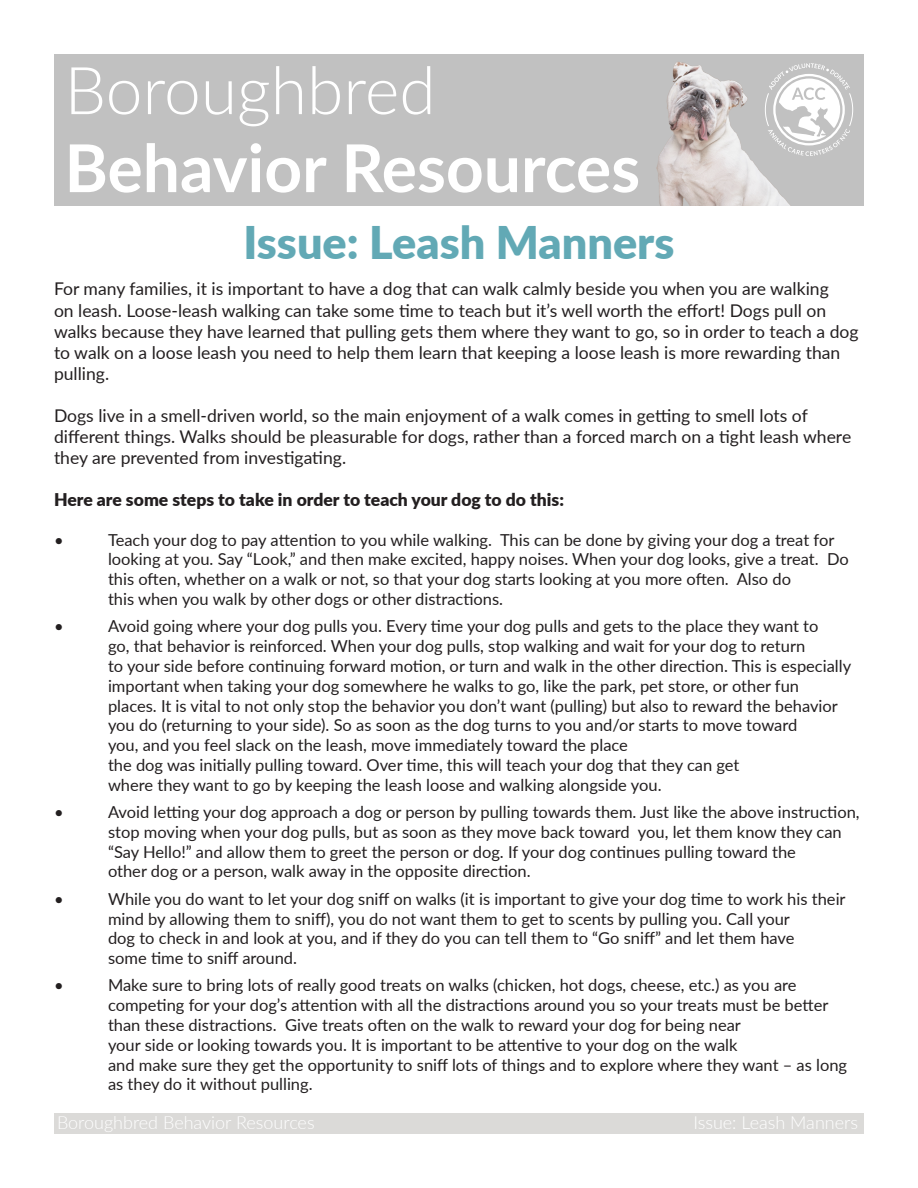
<style>
.page{position:relative;width:918px;height:1188px;background:#fff}
.page>*{position:absolute;margin:0;border:0;box-sizing:border-box;transform-origin:0 0}
.t1{font:700 66px "Lato";color:#fff}
.t2{font:300 66px "Lato";color:#fff}
.t3{font:900 45px "Lato";color:#62a9b5}
.t4{font:300 18px "Lato";color:#fff}
.t5{font:17.55px/21px "Lato";color:#231f20}
.t6{font:900 17.55px "Lato";color:#231f20}
.t7{font:16.5px/19.8px "Lato";color:#231f20}
</style>
<div class="page">
<div style="left:54px;top:54px;width:810px;height:151px;background:#c1c1c1"></div>
<img style="left:657px;top:62px;width:133px;height:143px">
<svg style="left:765px;top:63px;width:88px;height:93px"></svg>
<div style="left:54px;top:1113px;width:810px;height:21px;background:#dbdad8"></div>
<p class="t2" style="left:64px;top:45px;width:373px">Boroughbred</p>
<p class="t1" style="left:64px;top:120px;width:577px">Behavior Resources</p>
<p class="t3" style="left:243px;top:209px;width:433px">Issue: Leash Manners</p>
<p class="t5" style="left:54px;top:278px;width:806px">For many families, it is important to have a dog that can walk calmly beside you when you are walking<br>on leash. Loose-leash walking can take some time to teach but it’s well worth the effort! Dogs pull on walks because they have learned that pulling gets them where they want to go, so in order to teach a dog to walk on a loose leash you need to help them learn that keeping a loose leash is more rewarding than pulling.</p>
<p class="t5" style="left:54px;top:404px;width:799px">Dogs live in a smell-driven world, so the main enjoyment of a walk comes in getting to smell lots of different things. Walks should be pleasurable for dogs, rather than a forced march on a tight leash where they are prevented from investigating.</p>
<p class="t6" style="left:54px;top:486px;width:512px">Here are some steps to take in order to teach your dog to do this:</p>
<p class="t7" style="left:54px;top:529px;width:11px">•</p>
<p class="t7" style="left:108px;top:529px;width:742px">Teach your dog to pay attention to you while walking. This can be done by giving your dog a treat for looking at you. Say “Look,” and then make excited, happy noises. When your dog looks, give a treat. Do this often, whether on a walk or not, so that your dog starts looking at you more often. Also do<br>this when you walk by other dogs or other distractions.</p>
<p class="t7" style="left:54px;top:616px;width:11px">•</p>
<p class="t7" style="left:108px;top:616px;width:745px">Avoid going where your dog pulls you. Every time your dog pulls and gets to the place they want to<br>go, that behavior is reinforced. When your dog pulls, stop walking and wait for your dog to return<br>to your side before continuing forward motion, or turn and walk in the other direction. This is especially important when taking your dog somewhere he walks to go, like the park, pet store, or other fun places. It is vital to not only stop the behavior you don’t want (pulling) but also to reward the behavior you do (returning to your side). So as soon as the dog turns to you and/or starts to move toward<br>you, and you feel slack on the leash, move immediately toward the place<br>the dog was initially pulling toward. Over time, this will teach your dog that they can get<br>where they want to go by keeping the leash loose and walking alongside you.</p>
<p class="t7" style="left:54px;top:801px;width:11px">•</p>
<p class="t7" style="left:108px;top:801px;width:753px">Avoid letting your dog approach a dog or person by pulling towards them. Just like the above instruction, stop moving when your dog pulls, but as soon as they move back toward you, let them know they can “Say Hello!” and allow them to greet the person or dog. If your dog continues pulling toward the<br>other dog or a person, walk away in the opposite direction.</p>
<p class="t7" style="left:54px;top:888px;width:11px">•</p>
<p class="t7" style="left:108px;top:888px;width:739px">While you do want to let your dog sniff on walks (it is important to give your dog time to work his their mind by allowing them to sniff), you do not want them to get to scents by pulling you. Call your<br>dog to check in and look at you, and if they do you can tell them to “Go sniff” and let them have<br>some time to sniff around.</p>
<p class="t7" style="left:54px;top:975px;width:11px">•</p>
<p class="t7" style="left:108px;top:975px;width:741px">Make sure to bring lots of really good treats on walks (chicken, hot dogs, cheese, etc.) as you are competing for your dog’s attention with all the distractions around you so your treats must be better than these distractions. Give treats often on the walk to reward your dog for being near<br>your side or looking towards you. It is important to be attentive to your dog on the walk<br>and make sure they get the opportunity to sniff lots of things and to explore where they want – as long as they do it without pulling.</p>
<p class="t4" style="left:57px;top:1110px;width:259px">Boroughbred Behavior Resources</p>
<p class="t4" style="left:693px;top:1110px;width:166px">Issue: Leash Manners</p>
</div>
